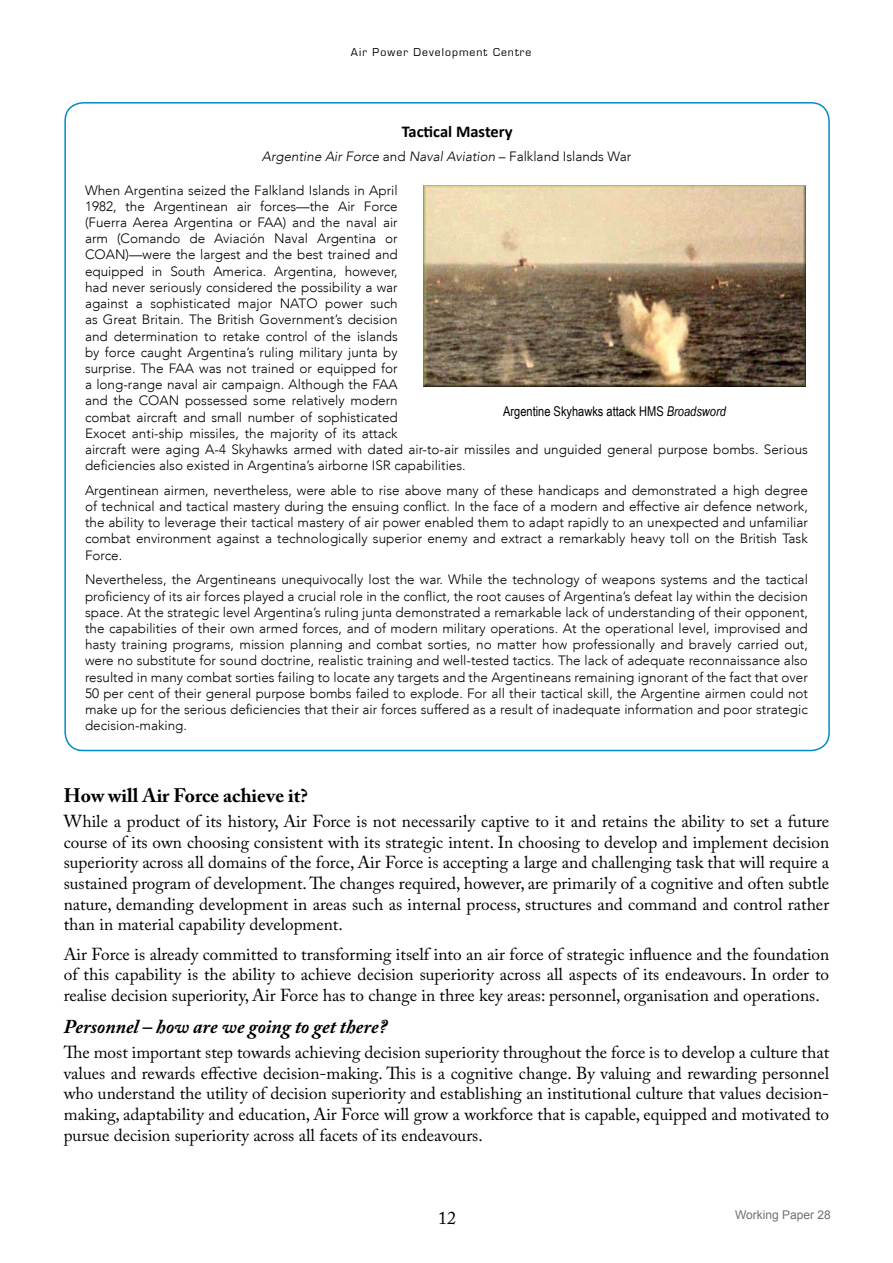
<style>
.page{position:relative;width:893px;height:1263px;background:#fff}
.page>*{position:absolute;margin:0;border:0;box-sizing:border-box;transform-origin:0 0}
.t1{font:italic 700 19.5px "Adobe Caslon Pro";color:#000}
.t2{font:700 19.5px "Adobe Caslon Pro";color:#000}
.t3{font:18px "Adobe Caslon Pro";color:#000}
.t4{font:17.25px/20.7px "Adobe Caslon Pro";color:#000;text-align:justify}
.t5{font:700 16.5px "Calibri";color:#000}
.t6{font:300 13.5px/16.2px "Avenir LT";color:#000;text-align:justify}
.t7{font:italic 300 13.5px "Avenir LT";color:#000}
.t8{font:13.5px "Arial Narrow";color:#000}
.t9{font:12px "Arial";color:#707173}
.t10{font:10.5px "Eurostile LT";letter-spacing:.1em;color:#000}
.s1{font-style:normal}
.s2{font-style:italic}
</style>
<div class="page">
<img style="left:423px;top:185px;width:383px;height:202px">
<p class="t10" style="left:351px;top:46px;width:182px">Air Power Development Centre</p>
<p class="t5" style="left:402px;top:121px;width:112px">Tactical Mastery</p>
<p class="t7" style="left:262px;top:149px;width:371px">Argentine Air Force <span class="s1">and</span> Naval Aviation <span class="s1">– Falkland Islands War</span></p>
<p class="t6" style="left:85px;top:182px;width:724px;text-align:left">When Argentina seized the Falkland Islands in April<br>1982, the Argentinean air forces—the Air Force<br>(Fuerra Aerea Argentina or FAA) and the naval air<br>arm (Comando de Aviación Naval Argentina or<br>COAN)—were the largest and the best trained and<br>equipped in South America. Argentina, however,<br>had never seriously considered the possibility a war<br>against a sophisticated major NATO power such<br>as Great Britain. The British Government’s decision<br>and determination to retake control of the islands<br>by force caught Argentina’s ruling military junta by<br>surprise. The FAA was not trained or equipped for<br>a long-range naval air campaign. Although the FAA<br>and the COAN possessed some relatively modern<br>combat aircraft and small number of sophisticated<br>Exocet anti-ship missiles, the majority of its attack<br>aircraft were aging A-4 Skyhawks armed with dated air-to-air missiles and unguided general purpose bombs. Serious deficiencies also existed in Argentina’s airborne ISR capabilities.</p>
<p class="t6" style="left:85px;top:482px;width:724px">Argentinean airmen, nevertheless, were able to rise above many of these handicaps and demonstrated a high degree of technical and tactical mastery during the ensuing conflict. In the face of a modern and effective air defence network, the ability to leverage their tactical mastery of air power enabled them to adapt rapidly to an unexpected and unfamiliar combat environment against a technologically superior enemy and extract a remarkably heavy toll on the British Task Force.</p>
<p class="t6" style="left:85px;top:572px;width:724px">Nevertheless, the Argentineans unequivocally lost the war. While the technology of weapons systems and the tactical proficiency of its air forces played a crucial role in the conflict, the root causes of Argentina’s defeat lay within the decision space. At the strategic level Argentina’s ruling junta demonstrated a remarkable lack of understanding of their opponent, the capabilities of their own armed forces, and of modern military operations. At the operational level, improvised and hasty training programs, mission planning and combat sorties, no matter how professionally and bravely carried out, were no substitute for sound doctrine, realistic training and well-tested tactics. The lack of adequate reconnaissance also resulted in many combat sorties failing to locate any targets and the Argentineans remaining ignorant of the fact that over 50 per cent of their general purpose bombs failed to explode. For all their tactical skill, the Argentine airmen could not make up for the serious deficiencies that their air forces suffered as a result of inadequate information and poor strategic decision-making.</p>
<p class="t8" style="left:503px;top:401px;width:224px">Argentine Skyhawks attack HMS <span class="s2">Broadsword</span></p>
<h1 class="t2" style="left:64px;top:784px;width:246px">How will Air Force achieve it?</h1>
<p class="t4" style="left:64px;top:810px;width:767px">While a product of its history, Air Force is not necessarily captive to it and retains the ability to set a future course of its own choosing consistent with its strategic intent. In choosing to develop and implement decision superiority across all domains of the force, Air Force is accepting a large and challenging task that will require a sustained program of development. The changes required, however, are primarily of a cognitive and often subtle nature, demanding development in areas such as internal process, structures and command and control rather than in material capability development.</p>
<p class="t4" style="left:64px;top:943px;width:767px">Air Force is already committed to transforming itself into an air force of strategic influence and the foundation of this capability is the ability to achieve decision superiority across all aspects of its endeavours. In order to realise decision superiority, Air Force has to change in three key areas: personnel, organisation and operations.</p>
<h1 class="t1" style="left:64px;top:1015px;width:325px">Personnel – how are we going to get there?</h1>
<p class="t4" style="left:64px;top:1041px;width:767px">The most important step towards achieving decision superiority throughout the force is to develop a culture that values and rewards effective decision-making. This is a cognitive change. By valuing and rewarding personnel who understand the utility of decision superiority and establishing an institutional culture that values decision&shy;making, adaptability and education, Air Force will grow a workforce that is capable, equipped and motivated to pursue decision superiority across all facets of its endeavours.</p>
<h2 class="t3" style="left:438px;top:1207px;width:19px">12</h2>
<p class="t9" style="left:735px;top:1207px;width:97px">Working Paper 28</p>
</div>
